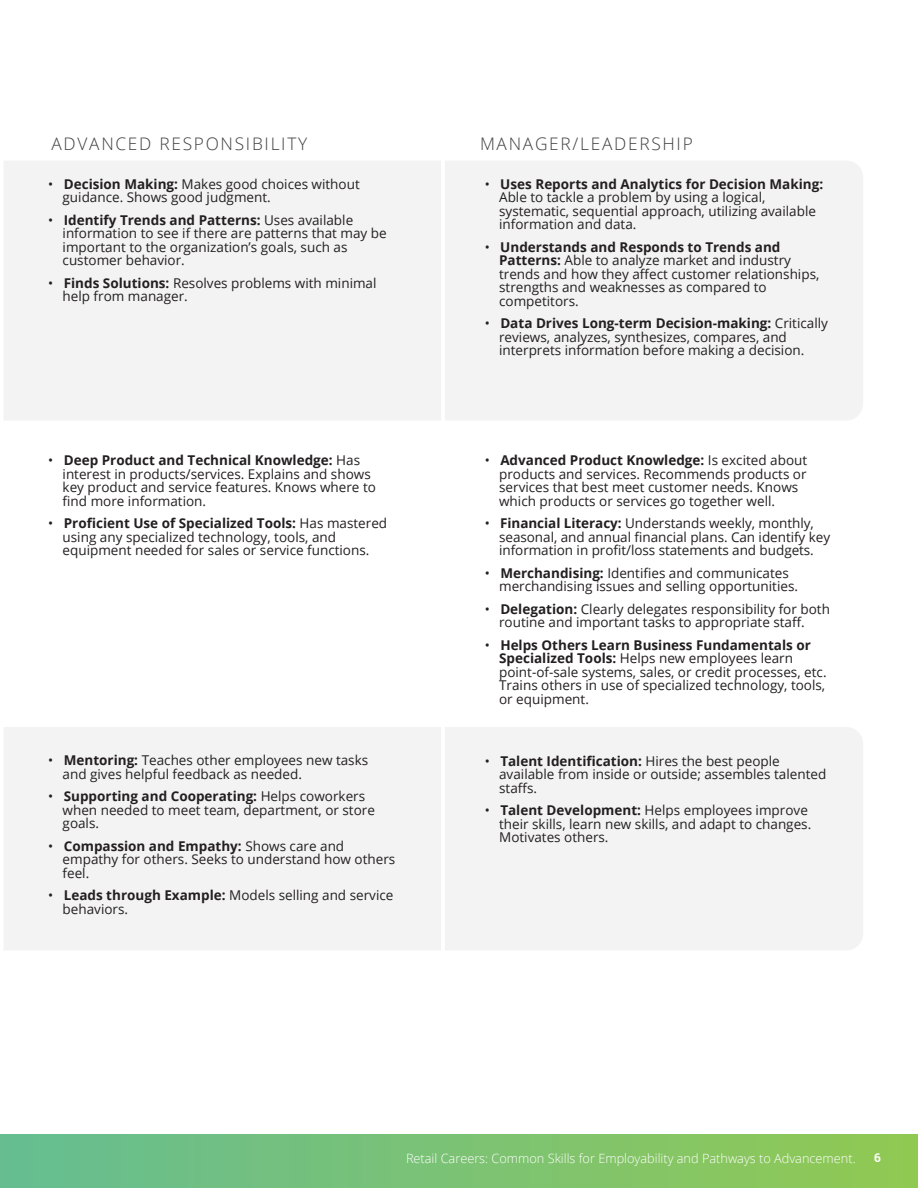
<style>
.page{position:relative;width:918px;height:1188px;background:#fff}
.page>*{position:absolute;margin:0;border:0;box-sizing:border-box;transform-origin:0 0}
.t1{font:300 17.25px "Open Sans";letter-spacing:.1em;color:#3f3f40}
.t2{font:13.5px/13.5px "Open Sans";color:#231f20}
.t3{font:300 12.75px "Open Sans";color:#fff}
.t4{font:700 12px "Roboto Slab";color:#fff}
.s1{font-weight:700}
</style>
<div class="page">
<div style="left:0;top:1134px;width:918px;height:54px;background:linear-gradient(to right,#65bd93,#91c853)"></div>
<div style="left:4px;top:161px;width:859px;height:259px;background:#f3f3f3"></div>
<div style="left:4px;top:727px;width:859px;height:223px;background:#f3f3f3"></div>
<hr style="left:441px;top:136px;width:4px;height:988px;background:#fff">
<p class="t1" style="left:51px;top:132px;width:257px">ADVANCED RESPONSIBILITY</p>
<p class="t1" style="left:480px;top:132px;width:214px">MANAGER/LEADERSHIP</p>
<p class="t2" style="left:63px;top:177px;width:299px;text-indent:-14px">• <span class="s1">Decision Making:</span> Makes good choices without guidance. Shows good judgment.</p>
<p class="t2" style="left:63px;top:213px;width:326px;text-indent:-14px">• <span class="s1">Identify Trends and Patterns:</span> Uses available information to see if there are patterns that may be important to the organization’s goals, such as customer behavior.</p>
<p class="t2" style="left:63px;top:276px;width:315px;text-indent:-14px">• <span class="s1">Finds Solutions:</span> Resolves problems with minimal help from manager.</p>
<p class="t2" style="left:63px;top:453px;width:315px;text-indent:-14px">• <span class="s1">Deep Product and Technical Knowledge:</span> Has interest in products/services. Explains and shows key product and service features. Knows where to find more information.</p>
<p class="t2" style="left:63px;top:516px;width:326px;text-indent:-14px">• <span class="s1">Proficient Use of Specialized Tools:</span> Has mastered using any specialized technology, tools, and equipment needed for sales or service functions.</p>
<p class="t2" style="left:63px;top:753px;width:307px;text-indent:-14px">• <span class="s1">Mentoring:</span> Teaches other employees new tasks and gives helpful feedback as needed.</p>
<p class="t2" style="left:63px;top:789px;width:314px;text-indent:-14px">• <span class="s1">Supporting and Cooperating:</span> Helps coworkers when needed to meet team, department, or store goals.</p>
<p class="t2" style="left:63px;top:839px;width:334px;text-indent:-14px">• <span class="s1">Compassion and Empathy:</span> Shows care and empathy for others. Seeks to understand how others feel.</p>
<p class="t2" style="left:63px;top:889px;width:332px;text-indent:-14px">• <span class="s1">Leads through Example:</span> Models selling and service behaviors.</p>
<p class="t2" style="left:499px;top:177px;width:326px;text-indent:-14px">• <span class="s1">Uses Reports and Analytics for Decision Making:<br></span>Able to tackle a problem by using a logical, systematic, sequential approach, utilizing available information and data.</p>
<p class="t2" style="left:499px;top:240px;width:322px;text-indent:-14px">• <span class="s1">Understands and Responds to Trends and Patterns:</span> Able to analyze market and industry trends and how they affect customer relationships, strengths and weaknesses as compared to competitors.</p>
<p class="t2" style="left:499px;top:316px;width:330px;text-indent:-14px">• <span class="s1">Data Drives Long-term Decision-making:</span> Critically reviews, analyzes, synthesizes, compares, and interprets information before making a decision.</p>
<p class="t2" style="left:499px;top:453px;width:310px;text-indent:-14px">• <span class="s1">Advanced Product Knowledge:</span> Is excited about products and services. Recommends products or services that best meet customer needs. Knows which products or services go together well.</p>
<p class="t2" style="left:499px;top:516px;width:333px;text-indent:-14px">• <span class="s1">Financial Literacy:</span> Understands weekly, monthly, seasonal, and annual financial plans. Can identify key information in profit/loss statements and budgets.</p>
<p class="t2" style="left:499px;top:566px;width:300px;text-indent:-14px">• <span class="s1">Merchandising:</span> Identifies and communicates merchandising issues and selling opportunities.</p>
<p class="t2" style="left:499px;top:602px;width:332px;text-indent:-14px">• <span class="s1">Delegation:</span> Clearly delegates responsibility for both routine and important tasks to appropriate staff.</p>
<p class="t2" style="left:499px;top:638px;width:329px;text-indent:-14px">• <span class="s1">Helps Others Learn Business Fundamentals or Specialized Tools:</span> Helps new employees learn point-of-sale systems, sales, or credit processes, etc.<br>Trains others in use of specialized technology, tools, or equipment.</p>
<p class="t2" style="left:499px;top:754px;width:329px;text-indent:-14px">• <span class="s1">Talent Identification:</span> Hires the best people available from inside or outside; assembles talented staffs.</p>
<p class="t2" style="left:499px;top:803px;width:314px;text-indent:-14px">• <span class="s1">Talent Development:</span> Helps employees improve their skills, learn new skills, and adapt to changes.<br>Motivates others.</p>
<p class="t3" style="left:406px;top:1149px;width:451px">Retail Careers: Common Skills for Employability and Pathways to Advancement.</p>
<p class="t4" style="left:874px;top:1150px;width:8px">6</p>
</div>
